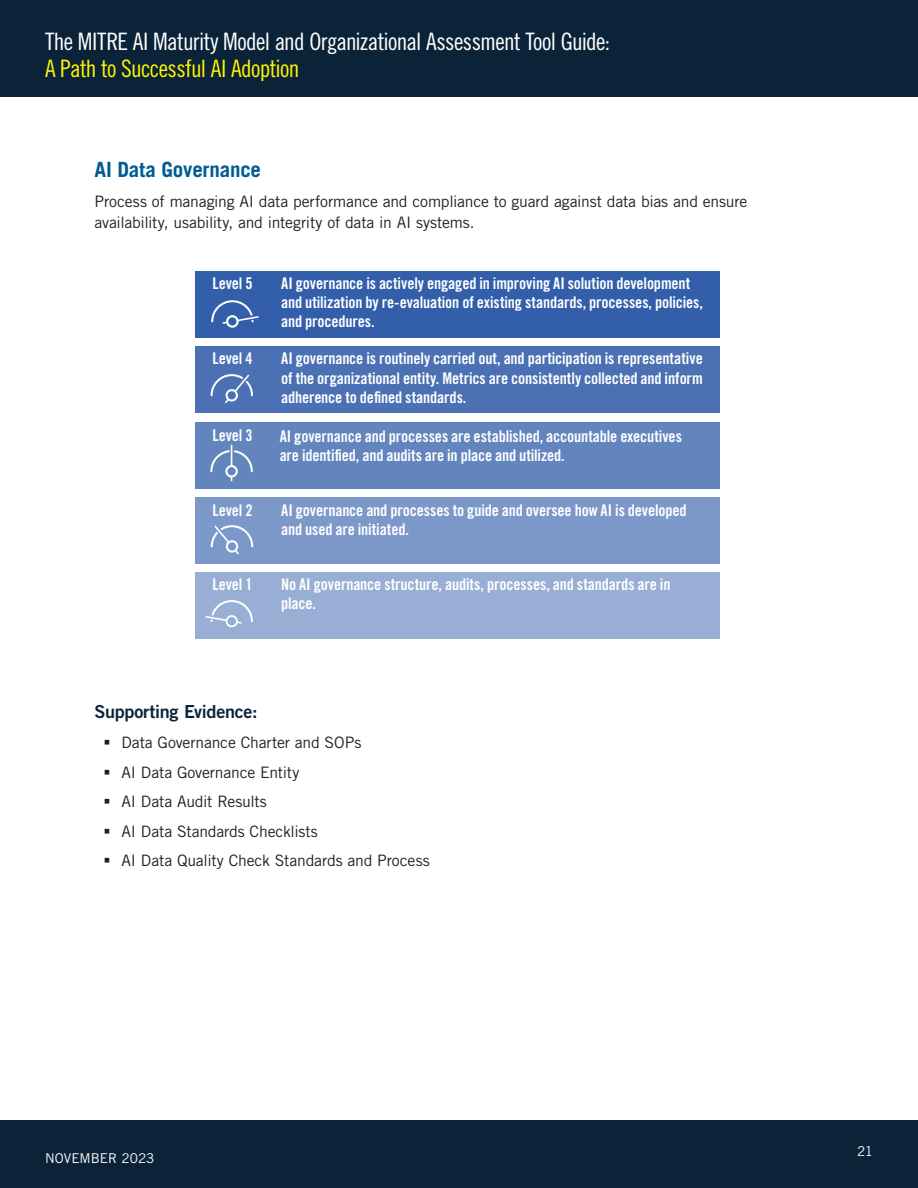
<style>
.page{position:relative;width:918px;height:1188px;background:#fff}
.page>*{position:absolute;margin:0;border:0;box-sizing:border-box;transform-origin:0 0}
.t1{font:24px "Trade Gothic LT Pro Cn 18";letter-spacing:-.03em;color:#fff}
.t2{font:24px "Trade Gothic LT Pro Cn 18";letter-spacing:-.03em;color:#fff601}
.t3{font:700 21px "Trade Gothic LT Pro";letter-spacing:-.01em;color:#005b94}
.t4{font:18px "Trade Gothic LT Pro Bd 2";letter-spacing:-.015em;color:#0b2338}
.t5{font:16.05px/19.4px "Trade Gothic LT Pro Bd Cn 20";letter-spacing:-.01em;color:#fff}
.t6{font:15.75px/29.7px "Trade Gothic LT Pro";letter-spacing:-.01em;color:#231f20}
.t7{font:13.5px "Trade Gothic LT Pro";color:#fff}
</style>
<div class="page">
<div style="left:0;top:1120px;width:918px;height:68px;background:#0b2338"></div>
<div style="left:0;top:0;width:918px;height:97px;background:#0b2338"></div>
<div style="left:196px;top:271px;width:524px;height:66px;background:#325eaa"></div>
<div style="left:196px;top:573px;width:524px;height:66px;background:#98aed4"></div>
<div style="left:195px;top:347px;width:524px;height:66px;background:#4b71b4"></div>
<div style="left:196px;top:422px;width:524px;height:67px;background:#6385be"></div>
<div style="left:196px;top:498px;width:524px;height:66px;background:#7c98c9"></div>
<svg style="left:211px;top:300px;width:48px;height:28px"></svg>
<svg style="left:210px;top:445px;width:43px;height:36px"></svg>
<svg style="left:210px;top:374px;width:43px;height:30px"></svg>
<svg style="left:205px;top:600px;width:48px;height:28px"></svg>
<svg style="left:210px;top:525px;width:44px;height:30px"></svg>
<h1 class="t1" style="left:45px;top:28px;width:567px">The MITRE AI Maturity Model and Organizational Assessment Tool Guide:</h1>
<h1 class="t2" style="left:45px;top:55px;width:256px">A Path to Successful AI Adoption</h1>
<h2 class="t3" style="left:94px;top:157px;width:168px">AI Data Governance</h2>
<p class="t6" style="left:94px;top:191px;width:654px;line-height:21px">Process of managing AI data performance and compliance to guard against data bias and ensure availability, usability, and integrity of data in AI systems.</p>
<p class="t5" style="left:212px;top:273px;width:42px">Level 5</p>
<p class="t5" style="left:281px;top:273px;width:424px">AI governance is actively engaged in improving AI solution development and utilization by re-evaluation of existing standards, processes, policies, and procedures.</p>
<p class="t5" style="left:212px;top:349px;width:42px">Level 4</p>
<p class="t5" style="left:212px;top:425px;width:42px">Level 3</p>
<p class="t5" style="left:281px;top:349px;width:423px;text-align:justify">AI governance is routinely carried out, and participation is representative of the organizational entity. Metrics are consistently collected and inform adherence to defined standards.</p>
<p class="t5" style="left:280px;top:426px;width:404px">AI governance and processes are established, accountable executives are identified, and audits are in place and utilized.</p>
<p class="t5" style="left:212px;top:500px;width:42px">Level 2</p>
<p class="t5" style="left:281px;top:500px;width:407px">AI governance and processes to guide and oversee how AI is developed and used are initiated.</p>
<p class="t5" style="left:212px;top:574px;width:42px">Level 1</p>
<p class="t5" style="left:281px;top:574px;width:391px">No AI governance structure, audits, processes, and standards are in place.</p>
<p class="t4" style="left:94px;top:701px;width:165px">Supporting Evidence:</p>
<p class="t6" style="left:122px;top:727px;width:310px">Data Governance Charter and SOPs<br>AI Data Governance Entity<br>AI Data Audit Results<br>AI Data Standards Checklists<br>AI Data Quality Check Standards and Process</p>
<p class="t7" style="left:45px;top:1150px;width:111px">NOVEMBER 2023</p>
<p class="t7" style="left:857px;top:1143px;width:17px">21</p>
</div>
